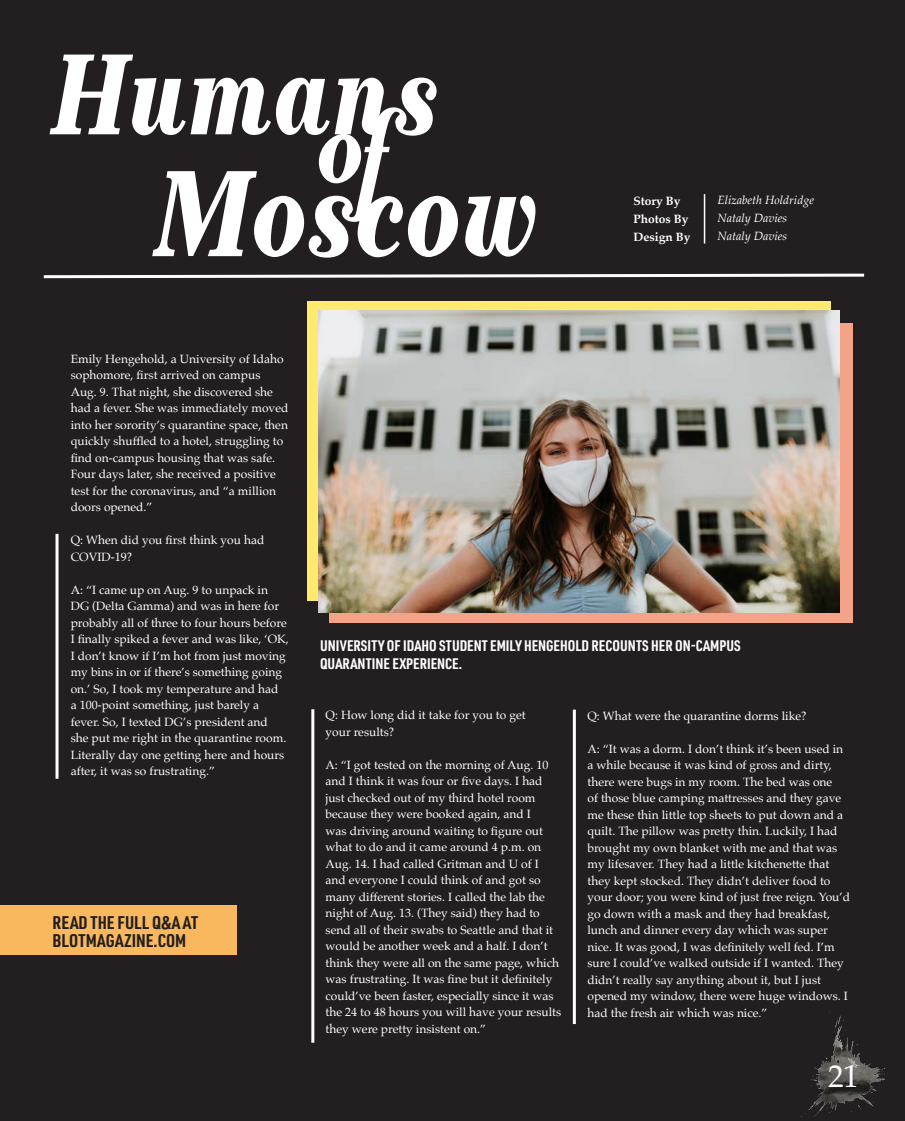
<style>
.page{position:relative;width:905px;height:1121px;background:#fff}
.page>*{position:absolute;margin:0;border:0;box-sizing:border-box;transform-origin:0 0}
.t1{font:31.5px "Palatino";color:#fff}
.Byline__body{font:700 18px "URWDIN Cond";letter-spacing:.005em;color:#231f20}
.t2{font:700 15px "URWDIN Cond";color:#fff}
.t3{font:12px/16.5px "Palatino";color:#fff}
.t4{font:italic 12px "Palatino Linotype";color:#fff}
.t5{font:700 12px "Palatino Linotype";color:#fff}
</style>
<div class="page">
<div style="left:0;top:0;width:904px;height:1120px;background:#231f20"></div>
<img style="left:805px;top:1012px;width:79px;height:104px">
<svg style="left:43px;top:55px;width:822px;height:431px"></svg>
<div style="left:0;top:905px;width:237px;height:50px;background:#f9b85e"></div>
<div style="left:308px;top:301px;width:523px;height:299px;background:#ffea6e"></div>
<div style="left:329px;top:323px;width:523px;height:299px;background:#f4a388"></div>
<img style="left:319px;top:311px;width:520px;height:301px">
<hr style="left:56px;top:534px;width:2px;height:244px;background:#fff">
<hr style="left:311px;top:709px;width:3px;height:333px;background:#fff">
<hr style="left:573px;top:709px;width:3px;height:315px;background:#fff">
<p class="t5" style="left:633px;top:193px;width:48px">Story By</p>
<p class="t5" style="left:633px;top:211px;width:56px">Photos By</p>
<p class="t5" style="left:633px;top:229px;width:58px">Design By</p>
<p class="t4" style="left:717px;top:192px;width:98px">Elizabeth Holdridge</p>
<p class="t4" style="left:717px;top:210px;width:71px">Nataly Davies</p>
<p class="t4" style="left:717px;top:228px;width:71px">Nataly Davies</p>
<p class="t3" style="left:71px;top:350px;width:219px">Emily Hengehold, a University of Idaho sophomore, first arrived on campus Aug. 9. That night, she discovered she had a fever. She was immediately moved into her sorority’s quarantine space, then quickly shuffled to a hotel, struggling to find on-campus housing that was safe.<br>Four days later, she received a positive test for the coronavirus, and “a million doors opened.”</p>
<p class="t3" style="left:71px;top:531px;width:195px">Q: When did you first think you had<br>COVID-19?</p>
<p class="t3" style="left:71px;top:581px;width:220px">A: “I came up on Aug. 9 to unpack in DG (Delta Gamma) and was in here for probably all of three to four hours before I finally spiked a fever and was like, ‘OK, I don’t know if I’m hot from just moving my bins in or if there’s something going on.’ So, I took my temperature and had<br>a 100-point something, just barely a fever. So, I texted DG’s president and<br>she put me right in the quarantine room.<br>Literally day one getting here and hours after, it was so frustrating.”</p>
<p class="Byline__body" style="left:53px;top:910px;width:147px">READ THE FULL Q&amp;A AT</p>
<p class="Byline__body" style="left:53px;top:928px;width:135px">BLOTMAGAZINE.COM</p>
<p class="t2" style="left:320px;top:635px;width:422px">UNIVERSITY OF IDAHO STUDENT EMILY HENGEHOLD RECOUNTS HER ON-CAMPUS</p>
<p class="t2" style="left:320px;top:653px;width:143px">QUARANTINE EXPERIENCE.</p>
<p class="t3" style="left:325px;top:706px;width:202px">Q: How long did it take for you to get</p>
<p class="t3" style="left:325px;top:723px;width:70px">your results?</p>
<p class="t3" style="left:325px;top:756px;width:237px">A: “I got tested on the morning of Aug. 10 and I think it was four or five days. I had just checked out of my third hotel room because they were booked again, and I<br>was driving around waiting to figure out what to do and it came around 4 p.m. on Aug. 14. I had called Gritman and U of I and everyone I could think of and got so many different stories. I called the lab the night of Aug. 13. (They said) they had to send all of their swabs to Seattle and that it would be another week and a half. I don’t think they were all on the same page, which was frustrating. It was fine but it definitely could’ve been faster, especially since it was the 24 to 48 hours you will have your results they were pretty insistent on.”</p>
<p class="t3" style="left:587px;top:707px;width:220px">Q: What were the quarantine dorms like?</p>
<p class="t3" style="left:587px;top:740px;width:264px">A: “It was a dorm. I don’t think it’s been used in a while because it was kind of gross and dirty, there were bugs in my room. The bed was one<br>of those blue camping mattresses and they gave me these thin little top sheets to put down and a quilt. The pillow was pretty thin. Luckily, I had brought my own blanket with me and that was my lifesaver. They had a little kitchenette that they kept stocked. They didn’t deliver food to your door; you were kind of just free reign. You’d go down with a mask and they had breakfast, lunch and dinner every day which was super nice. It was good, I was definitely well fed. I’m sure I could’ve walked outside if I wanted. They didn’t really say anything about it, but I just opened my window, there were huge windows. I had the fresh air which was nice.”</p>
<p class="t1" style="left:828px;top:1049px;width:32px">21</p>
</div>
